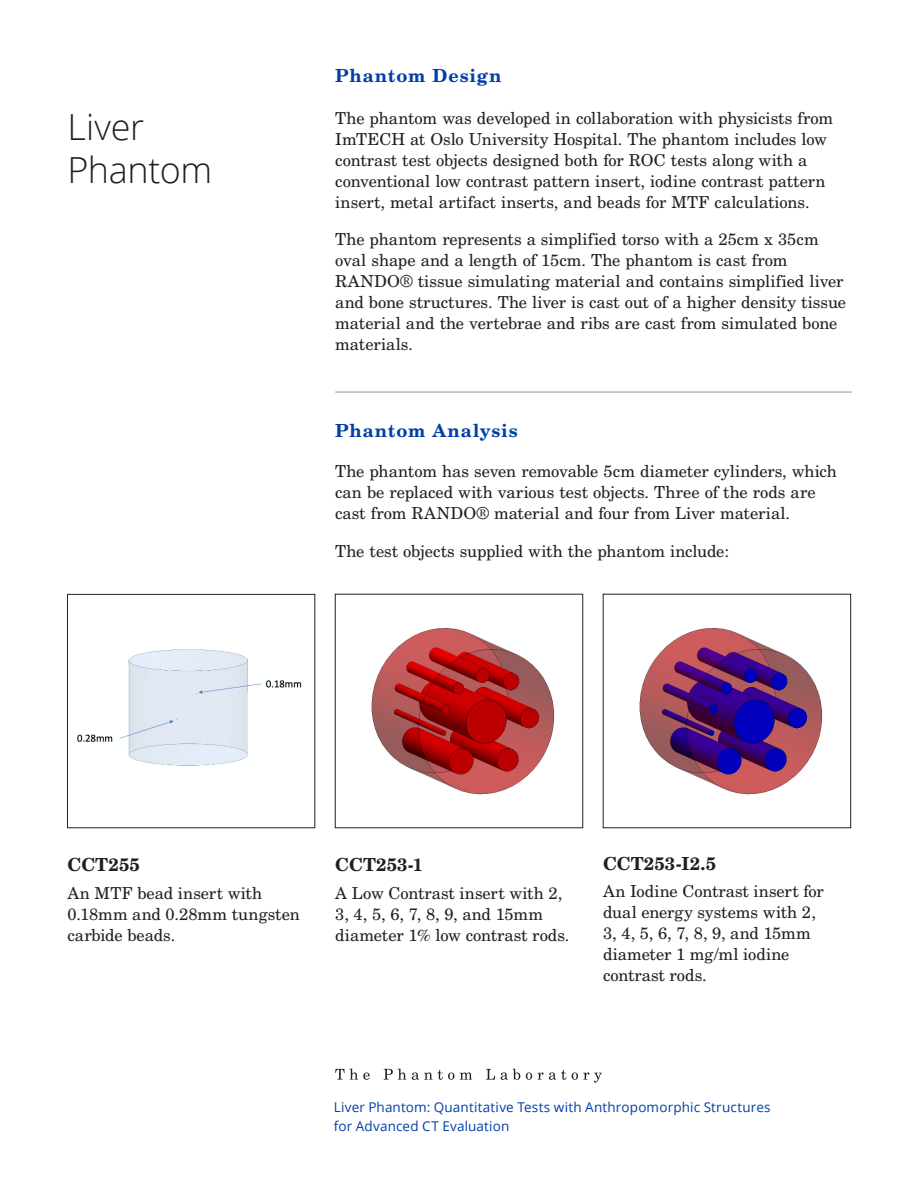
<style>
.page{position:relative;width:918px;height:1188px;background:#fff}
.page>*{position:absolute;margin:0;border:0;box-sizing:border-box;transform-origin:0 0}
.t1{font:300 36px/43.2px "Open Sans";letter-spacing:-.01em;color:#231f20}
.t2{font:700 18px "New Century Schlbk";letter-spacing:.05em;color:#0040a6}
.t3{font:700 18px "New Century Schlbk";letter-spacing:.005em;color:#231f20}
.body_text{font:16.5px/21px "New Century Schlbk";color:#231f20}
.t4{font:13.5px/19.5px "Open Sans";letter-spacing:.01em;color:#0040a6}
</style>
<div class="page">
<svg style="left:335px;top:1069px;width:35px;height:11px"></svg>
<svg style="left:384px;top:1069px;width:22px;height:11px"></svg>
<svg style="left:412px;top:1070px;width:42px;height:10px"></svg>
<svg style="left:460px;top:1072px;width:12px;height:8px"></svg>
<svg style="left:486px;top:1069px;width:9px;height:11px"></svg>
<svg style="left:501px;top:1069px;width:19px;height:11px"></svg>
<svg style="left:526px;top:1070px;width:40px;height:10px"></svg>
<svg style="left:572px;top:1072px;width:30px;height:11px"></svg>
<img style="left:77px;top:649px;width:225px;height:117px">
<img style="left:371px;top:628px;width:184px;height:167px">
<div style="left:335px;top:594px;width:248px;height:234px;border:1px solid #231f20"></div>
<img style="left:639px;top:628px;width:184px;height:167px">
<div style="left:67px;top:594px;width:248px;height:234px;border:1px solid #231f20"></div>
<hr style="left:335px;top:392px;width:517px;height:1px;background:#939598">
<p class="t1" style="left:68px;top:104px;width:146px">Liver<br>Phantom</p>
<p class="t2" style="left:335px;top:64px;width:168px">Phantom Design</p>
<p class="body_text" style="left:335px;top:107px;width:499px">The phantom was developed in collaboration with physicists from ImTECH at Oslo University Hospital. The phantom includes low contrast test objects designed both for ROC tests along with a conventional low contrast pattern insert, iodine contrast pattern insert, metal artifact inserts, and beads for MTF calculations.</p>
<p class="body_text" style="left:335px;top:229px;width:512px">The phantom represents a simplified torso with a 25cm x 35cm oval shape and a length of 15cm. The phantom is cast from RANDO® tissue simulating material and contains simplified liver and bone structures. The liver is cast out of a higher density tissue material and the vertebrae and ribs are cast from simulated bone materials.</p>
<p class="t2" style="left:335px;top:419px;width:184px">Phantom Analysis</p>
<p class="body_text" style="left:335px;top:461px;width:503px">The phantom has seven removable 5cm diameter cylinders, which can be replaced with various test objects. Three of the rods are cast from RANDO® material and four from Liver material.</p>
<p class="body_text" style="left:335px;top:540px;width:396px">The test objects supplied with the phantom include:</p>
<p class="t3" style="left:68px;top:853px;width:74px">CCT255</p>
<p class="body_text" style="left:68px;top:882px;width:234px">An MTF bead insert with<br>0.18mm and 0.28mm tungsten carbide beads.</p>
<p class="t3" style="left:335px;top:853px;width:90px">CCT253-1</p>
<p class="body_text" style="left:335px;top:882px;width:236px">A Low Contrast insert with 2,<br>3, 4, 5, 6, 7, 8, 9, and 15mm diameter 1% low contrast rods.</p>
<p class="t3" style="left:603px;top:851px;width:115px">CCT253-I2.5</p>
<p class="body_text" style="left:603px;top:880px;width:222px">An Iodine Contrast insert for dual energy systems with 2,<br>3, 4, 5, 6, 7, 8, 9, and 15mm diameter 1 mg/ml iodine contrast rods.</p>
<p class="t4" style="left:334px;top:1097px;width:438px">Liver Phantom: Quantitative Tests with Anthropomorphic Structures for Advanced CT Evaluation</p>
</div>
